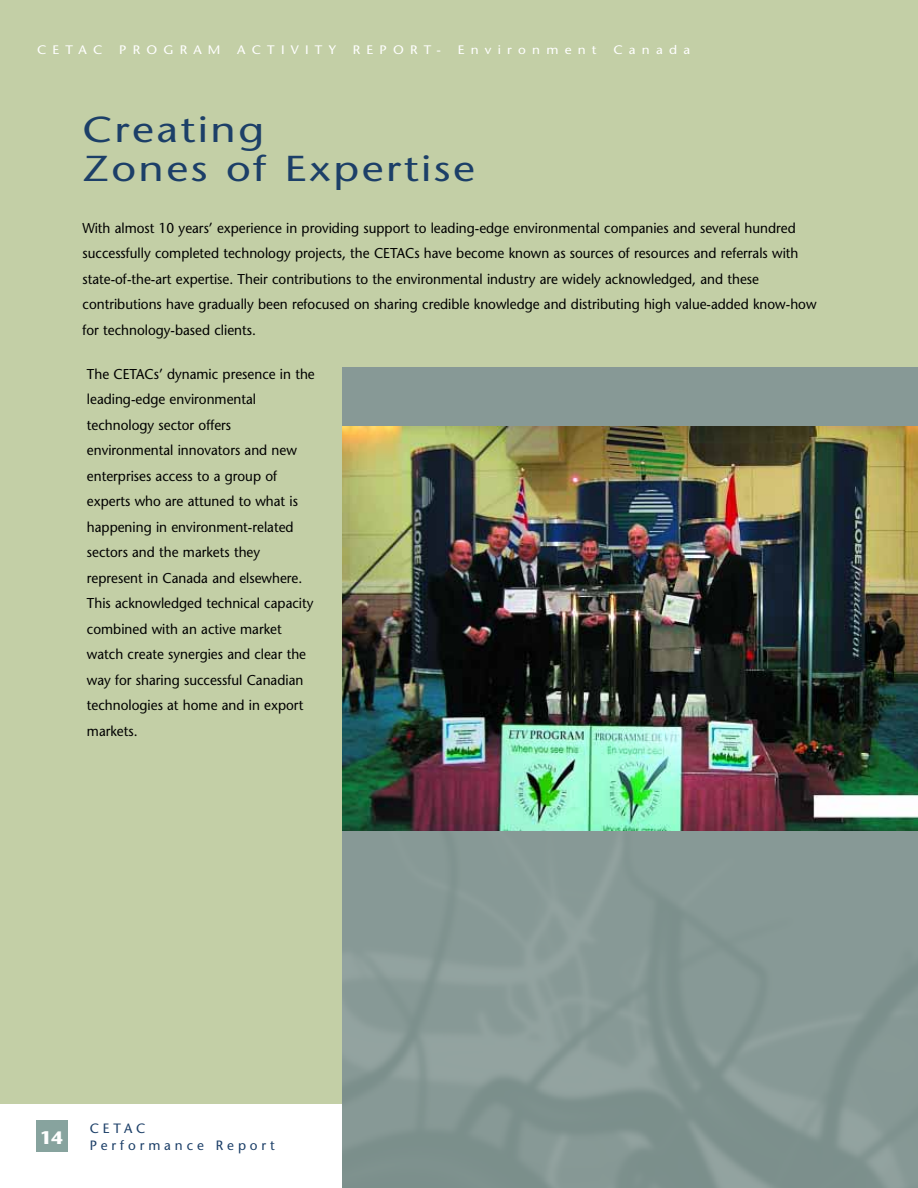
<style>
.page{position:relative;width:918px;height:1188px;background:#fff}
.page>*{position:absolute;margin:0;border:0;box-sizing:border-box;transform-origin:0 0}
.t1{font:36px/39px "Stone Sans";letter-spacing:.055em;color:#1c3f68;scale:1.2 1}
.t2{font:700 18px "Stone Sans";color:#fff}
.t3{font:14.25px/25.5px "Stone Sans";color:#000;scale:.95 1}
.t4{font:13.5px/16.2px "Stone Sans";letter-spacing:.285em;color:#1c3f68}
.t5{font:12.3px "Stone Sans";letter-spacing:.46em;color:#fff;scale:1.1 1}
</style>
<div class="page">
<div style="left:0;top:0;width:918px;height:1104px;background:#c3cfa6"></div>
<img style="left:343px;top:368px;width:575px;height:820px">
<img style="left:343px;top:426px;width:575px;height:404px">
<div style="left:36px;top:1120px;width:32px;height:32px;background:#87a39e"></div>
<p class="t5" style="left:37px;top:45px;width:61px">CETAC</p>
<p class="t5" style="left:119px;top:45px;width:94px">PROGRAM</p>
<p class="t5" style="left:237px;top:45px;width:91px">ACTIVITY</p>
<p class="t5" style="left:353px;top:45px;width:82px">REPORT-</p>
<p class="t5" style="left:458px;top:45px;width:128px">Environment</p>
<p class="t5" style="left:613px;top:45px;width:71px">Canada</p>
<h1 class="t1" style="left:82px;top:114px;width:329px">Creating<br>Zones of Expertise</h1>
<p class="t3" style="left:82px;top:217px;width:774px">With almost 10 years’ experience in providing support to leading-edge environmental companies and several hundred successfully completed technology projects, the CETACs have become known as sources of resources and referrals with state-of-the-art expertise. Their contributions to the environmental industry are widely acknowledged, and these contributions have gradually been refocused on sharing credible knowledge and distributing high value-added know-how for technology-based clients.</p>
<p class="t3" style="left:87px;top:362px;width:241px">The CETACs’ dynamic presence in the leading-edge environmental technology sector offers environmental innovators and new enterprises access to a group of experts who are attuned to what is happening in environment-related sectors and the markets they represent in Canada and elsewhere.<br>This acknowledged technical capacity combined with an active market watch create synergies and clear the way for sharing successful Canadian technologies at home and in export markets.</p>
<p class="t2" style="left:40px;top:1130px;width:24px">14</p>
<p class="t4" style="left:90px;top:1122px;width:187px">CETAC<br>Performance Report</p>
</div>
